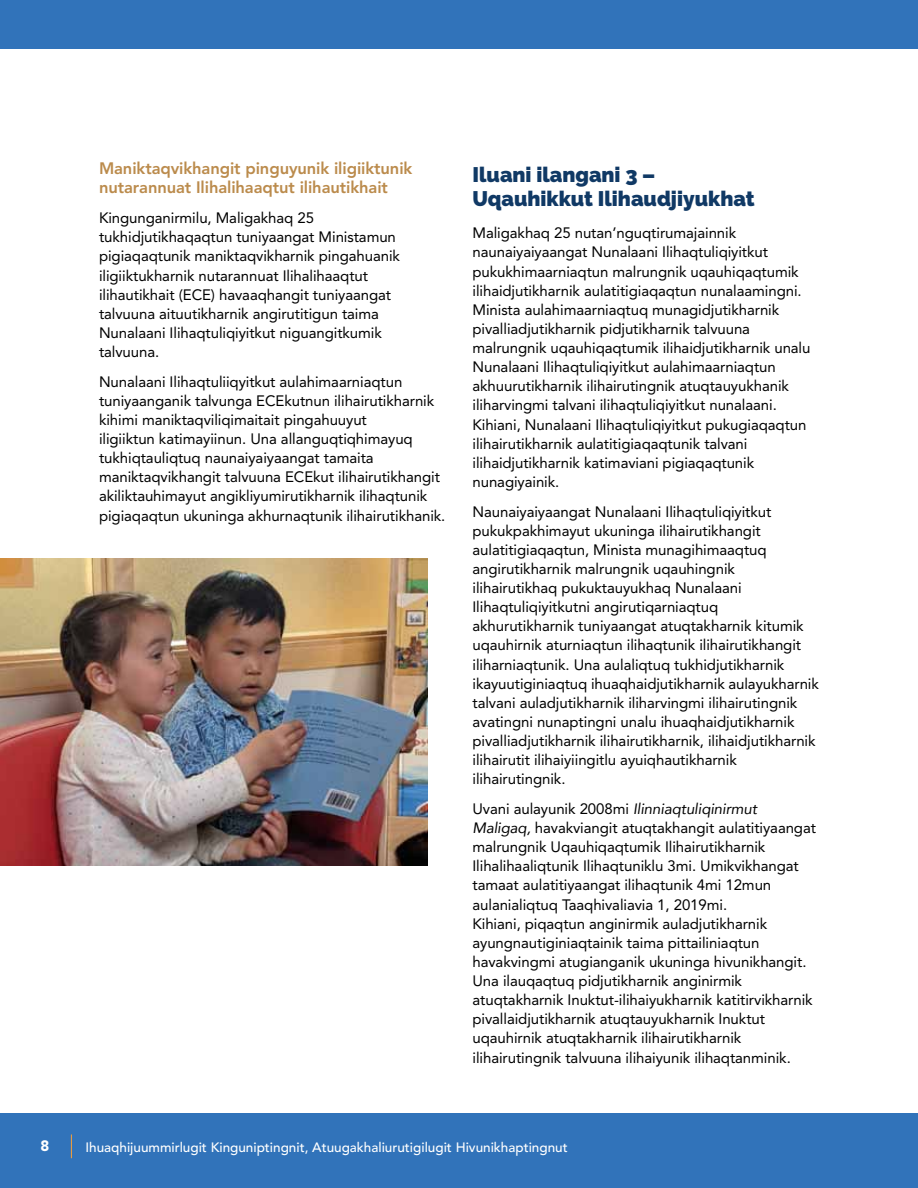
<style>
.page{position:relative;width:918px;height:1188px;background:#fff}
.page>*{position:absolute;margin:0;border:0;box-sizing:border-box;transform-origin:0 0}
.t1{font:900 21px/24px "Raleway";color:#103965}
.t2{font:800 16.5px/19px "Avenir LT";letter-spacing:-.005em;color:#bb8b4c}
.t3{font:15px/19.2px "Avenir LT";letter-spacing:-.005em;color:#000}
.t4{font:900 15px "Avenir LT";color:#fff}
.t5{font:500 13.5px "Avenir LT";color:#fff}
.s1{font-family:"Avenir";font-style:italic}
</style>
<div class="page">
<div style="left:0;top:1113px;width:918px;height:75px;background:#3173ba"></div>
<div style="left:0;top:0;width:918px;height:49px;background:#3173ba"></div>
<svg style="left:71px;top:1134px;width:1px;height:24px"></svg>
<img style="left:0;top:558px;width:428px;height:308px">
<p class="t2" style="left:99px;top:159px;width:315px">Maniktaqvikhangit pinguyunik iligiiktunik nutarannuat Ilihalihaaqtut ilihautikhait</p>
<p class="t3" style="left:99px;top:208px;width:303px">Kingunganirmilu, Maligakhaq 25 tukhidjutikhaqaqtun tuniyaangat Ministamun pigiaqaqtunik maniktaqvikharnik pingahuanik iligiiktukharnik nutarannuat Ilihalihaaqtut ilihautikhait (ECE) havaaqhangit tuniyaangat talvuuna aituutikharnik angirutitigun taima Nunalaani Ilihaqtuliqiyitkut niguangitkumik talvuuna.</p>
<p class="t3" style="left:99px;top:372px;width:348px">Nunalaani Ilihaqtuliiqyitkut aulahimaarniaqtun tuniyaanganik talvunga ECEkutnun ilihairutikharnik kihimi maniktaqviliqimaitait pingahuuyut<br>iligiiktun katimayiinun. Una allanguqtiqhimayuq tukhiqtauliqtuq naunaiyaiyaangat tamaita maniktaqvikhangit talvuuna ECEkut ilihairutikhangit akiliktauhimayut angikliyumirutikharnik ilihaqtunik pigiaqaqtun ukuninga akhurnaqtunik ilihairutikhanik.</p>
<h1 class="t1" style="left:472px;top:162px;width:284px">Iluani ilangani 3 –<br>Uqauhikkut Ilihaudjiyukhat</h1>
<p class="t3" style="left:472px;top:224px;width:340px">Maligakhaq 25 nutan’nguqtirumajainnik naunaiyaiyaangat Nunalaani Ilihaqtuliqiyitkut pukukhimaarniaqtun malrungnik uqauhiqaqtumik ilihaidjutikharnik aulatitigiaqaqtun nunalaamingni.<br>Minista aulahimaarniaqtuq munagidjutikharnik pivalliadjutikharnik pidjutikharnik talvuuna malrungnik uqauhiqaqtumik ilihaidjutikharnik unalu Nunalaani Ilihaqtuliqiyitkut aulahimaarniaqtun akhuurutikharnik ilihairutingnik atuqtauyukhanik iliharvingmi talvani ilihaqtuliqiyitkut nunalaani.<br>Kihiani, Nunalaani Ilihaqtuliqiyitkut pukugiaqaqtun ilihairutikharnik aulatitigiaqaqtunik talvani ilihaidjutikharnik katimaviani pigiaqaqtunik nunagiyainik.</p>
<p class="t3" style="left:472px;top:502px;width:348px">Naunaiyaiyaangat Nunalaani Ilihaqtuliqiyitkut pukukpakhimayut ukuninga ilihairutikhangit aulatitigiaqaqtun, Minista munagihimaaqtuq angirutikharnik malrungnik uqauhingnik ilihairutikhaq pukuktauyukhaq Nunalaani Ilihaqtuliqiyitkutni angirutiqarniaqtuq akhurutikharnik tuniyaangat atuqtakharnik kitumik uqauhirnik aturniaqtun ilihaqtunik ilihairutikhangit iliharniaqtunik. Una aulaliqtuq tukhidjutikharnik ikayuutiginiaqtuq ihuaqhaidjutikharnik aulayukharnik talvani auladjutikharnik iliharvingmi ilihairutingnik avatingni nunaptingni unalu ihuaqhaidjutikharnik pivalliadjutikharnik ilihairutikharnik, ilihaidjutikharnik ilihairutit ilihaiyiingitlu ayuiqhautikharnik ilihairutingnik.</p>
<p class="t3" style="left:472px;top:799px;width:345px">Uvani aulayunik 2008mi <span class="s1">Ilinniaqtuliqinirmut Maligaq,</span> havakviangit atuqtakhangit aulatitiyaangat malrungnik Uqauhiqaqtumik Ilihairutikharnik Ilihalihaaliqtunik Ilihaqtuniklu 3mi. Umikvikhangat tamaat aulatitiyaangat ilihaqtunik 4mi 12mun aulanialiqtuq Taaqhivaliavia 1, 2019mi.<br>Kihiani, piqaqtun anginirmik auladjutikharnik ayungnautiginiaqtainik taima pittailiniaqtun havakvingmi atugianganik ukuninga hivunikhangit.<br>Una ilauqaqtuq pidjutikharnik anginirmik atuqtakharnik Inuktut-ilihaiyukharnik katitirvikharnik pivallaidjutikharnik atuqtauyukharnik Inuktut uqauhirnik atuqtakharnik ilihairutikharnik ilihairutingnik talvuuna ilihaiyunik ilihaqtanminik.</p>
<p class="t4" style="left:40px;top:1137px;width:10px">8</p>
<p class="t5" style="left:86px;top:1140px;width:484px">Ihuaqhijuummirlugit Kinguniptingnit, Atuugakhaliurutigilugit Hivunikhaptingnut</p>
</div>
